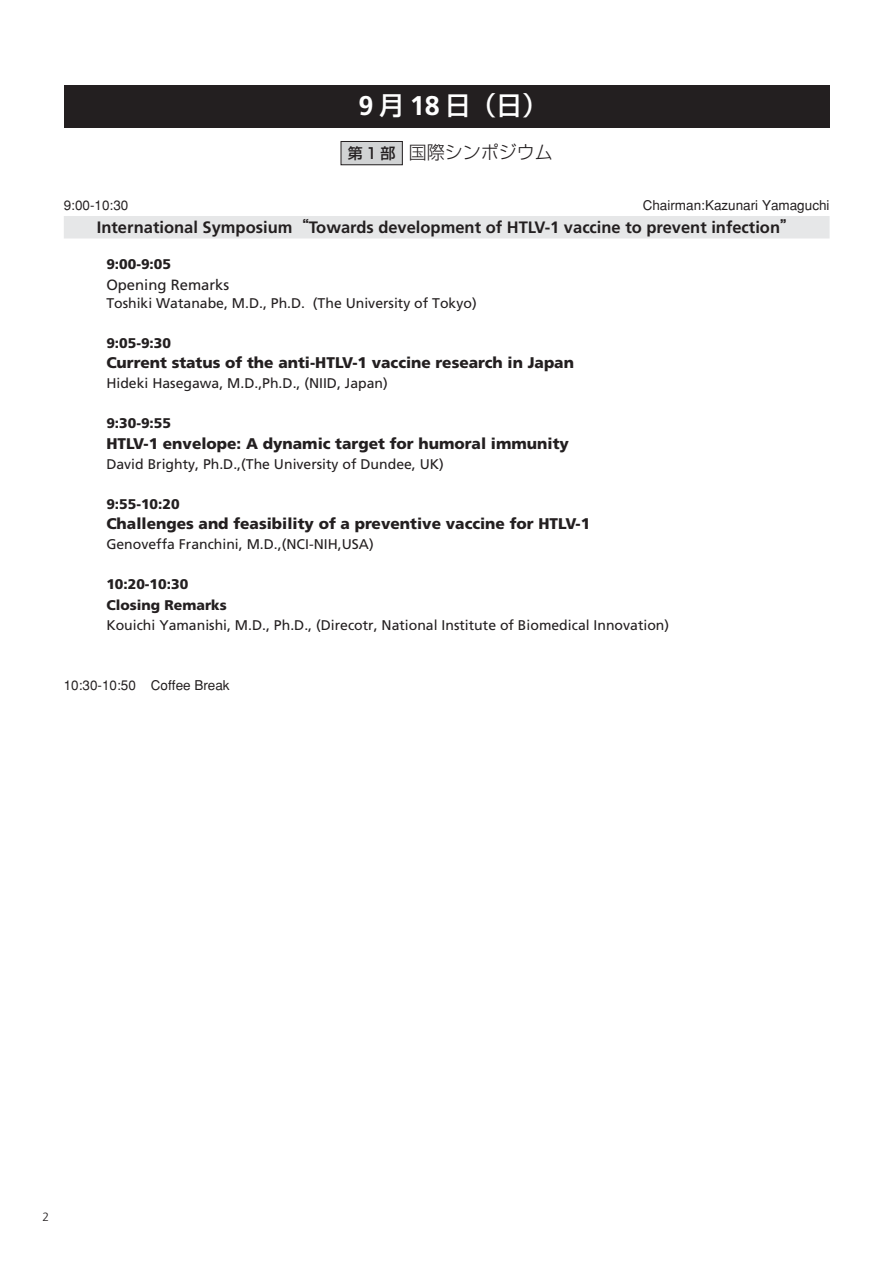
<style>
.page{position:relative;width:893px;height:1262px;background:#fff}
.page>*{position:absolute;margin:0;border:0;box-sizing:border-box;transform-origin:0 0}
.t1{font:500 25.65px "Shin Go";color:#fff}
.t2{font:300 18px "Shin Go";color:#231f20}
.t3{font:700 16.5px "Frutiger";color:#231f20}
.t4{font:900 15.45px "Frutiger";color:#231f20}
.t5{font:500 15px "Shin Go";color:#231f20}
.t6{font:14.85px "Frutiger";color:#231f20}
.t7{font:14.1px "Frutiger";color:#231f20}
.t8{font:900 14.1px/20.1px "Frutiger";color:#231f20}
.t9{font:500 13.5px "Gothic BBB";color:#231f20}
.t10{font:300 12px "Frutiger";color:#231f20}
.s1{font-family:"Frutiger";font-weight:700;font-size:27px}
.s2{font-family:"Shin Go";font-weight:500}
</style>
<div class="page">
<div style="left:64px;top:216px;width:765px;height:22px;background:#e6e7e8"></div>
<div style="left:341px;top:141px;width:61px;height:24px;background:#d1d3d4"></div>
<div style="left:340px;top:141px;width:62px;height:24px;border:1px solid #231f20"></div>
<div style="left:64px;top:85px;width:765px;height:43px;background:#231f20"></div>
<h1 class="t1" style="left:358px;top:95px;width:191px"><span class="s1">9</span> 月 <span class="s1">18</span> 日（日）</h1>
<p class="t5" style="left:348px;top:148px;width:49px">第1部</p>
<p class="t2" style="left:408px;top:146px;width:145px">国際シンポジウム</p>
<p class="t9" style="left:64px;top:200px;width:66px">9:00-10:30</p>
<p class="t9" style="left:642px;top:200px;width:188px">Chairman:Kazunari Yamaguchi</p>
<p class="t3" style="left:97px;top:221px;width:701px">International Symposium<span class="s2">“</span>Towards development of HTLV-1 vaccine to prevent infection<span class="s2">”</span></p>
<p class="t8" style="left:106px;top:255px;width:66px">9:00-9:05</p>
<p class="t6" style="left:106px;top:278px;width:124px">Opening Remarks</p>
<p class="t7" style="left:106px;top:297px;width:372px">Toshiki Watanabe, M.D., Ph.D. (The University of Tokyo)</p>
<p class="t8" style="left:106px;top:334px;width:66px">9:05-9:30</p>
<p class="t4" style="left:106px;top:356px;width:469px">Current status of the anti-HTLV-1 vaccine research in Japan</p>
<p class="t7" style="left:106px;top:377px;width:283px">Hideki Hasegawa, M.D.,Ph.D., (NIID, Japan)</p>
<p class="t8" style="left:106px;top:414px;width:66px">9:30-9:55</p>
<p class="t4" style="left:106px;top:437px;width:464px">HTLV-1 envelope: A dynamic target for humoral immunity</p>
<p class="t7" style="left:106px;top:458px;width:339px">David Brighty, Ph.D.,(The University of Dundee, UK)</p>
<p class="t8" style="left:106px;top:495px;width:75px">9:55-10:20</p>
<p class="t4" style="left:106px;top:517px;width:485px">Challenges and feasibility of a preventive vaccine for HTLV-1</p>
<p class="t7" style="left:106px;top:538px;width:269px">Genoveffa Franchini, M.D.,(NCI-NIH,USA)</p>
<p class="t8" style="left:106px;top:575px;width:122px">10:20-10:30<br>Closing Remarks</p>
<p class="t7" style="left:106px;top:619px;width:564px">Kouichi Yamanishi, M.D., Ph.D., (Direcotr, National Institute of Biomedical Innovation)</p>
<p class="t9" style="left:64px;top:680px;width:167px">10:30-10:50 Coffee Break</p>
<p class="t10" style="left:43px;top:1212px;width:8px">2</p>
</div>
